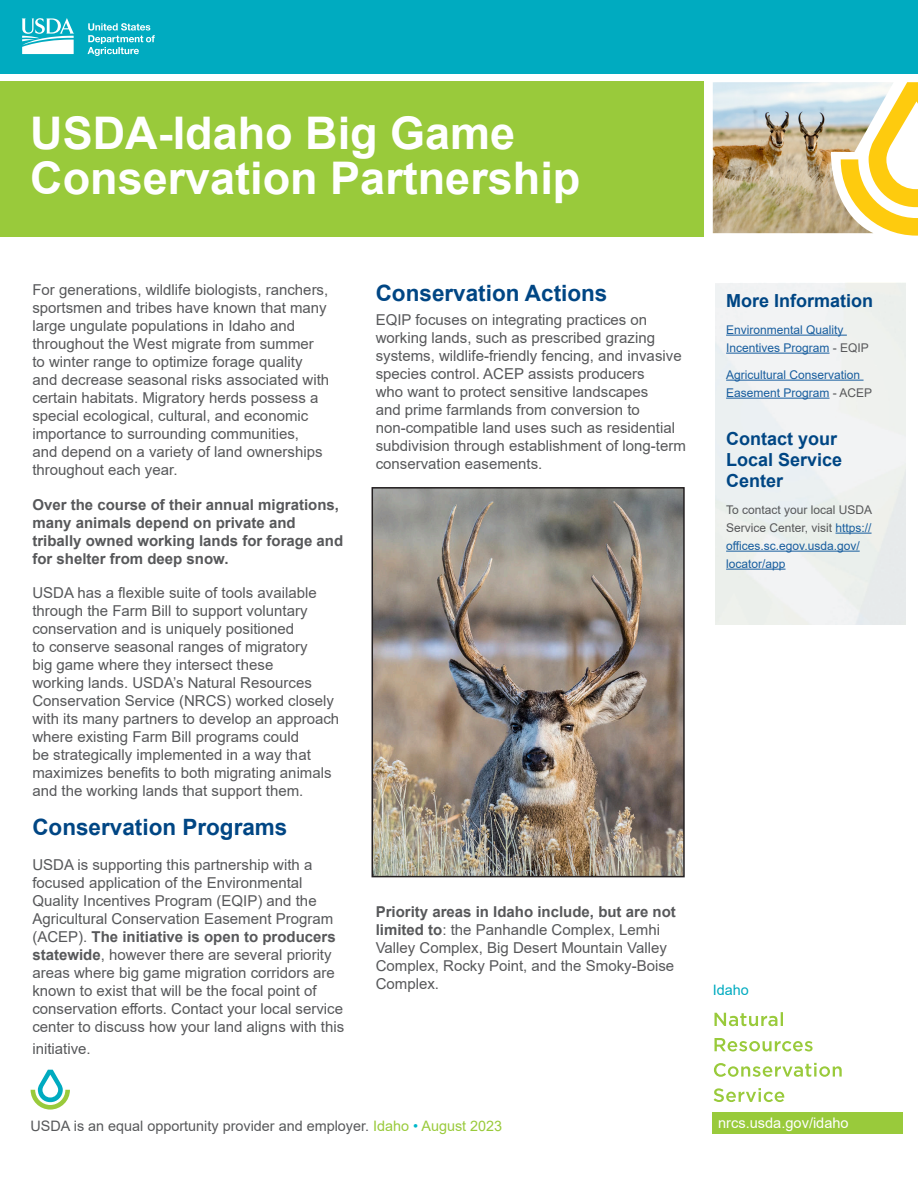
<style>
.page{position:relative;width:918px;height:1188px;background:#fff}
.page>*{position:absolute;margin:0;border:0;box-sizing:border-box;transform-origin:0 0}
.Fact_Sheet_Title{font:700 45px/45px "Arial";color:#fff}
.Body_Text{font:700 22.5px "Arial";color:#004684}
.Body_Subhead{font:700 22.5px "Arial";color:#004684}
.Sidebar_Title{font:700 18px/21px "Arial";color:#004684}
.Body_Text-2{font:15px/18px "Arial";color:#57585a}
.Body_Text-3{font:700 15px/18px "Arial";color:#57585a}
.t1{font:14.55px "Arial";color:#fff}
.t2{font:14.4px "Arial";color:#57585a}
.t3{font:14.4px "Arial";color:#00abc0}
.Sidebar_Text{font:12px/18px "Arial";color:#175d9e}
.s1{font-weight:700}
.s2{color:#57585a}
.s3{color:#99ca3b}
.s4{color:#00b7ca}
</style>
<div class="page">
<div style="left:0;top:82px;width:704px;height:155px;background:#99ca3b"></div>
<div style="left:0;top:0;width:918px;height:74px;background:#00abc0"></div>
<svg style="left:22px;top:18px;width:52px;height:36px"></svg>
<svg style="left:88px;top:23px;width:67px;height:33px"></svg>
<div style="left:713px;top:1112px;width:190px;height:22px;background:#99ca3b"></div>
<svg style="left:714px;top:1088px;width:70px;height:14px"></svg>
<svg style="left:714px;top:1063px;width:128px;height:14px"></svg>
<svg style="left:715px;top:1038px;width:98px;height:14px"></svg>
<svg style="left:715px;top:1012px;width:68px;height:14px"></svg>
<svg style="left:31px;top:1070px;width:39px;height:40px"></svg>
<hr style="left:726px;top:335px;width:121px;height:1px;background:#175d9e">
<hr style="left:726px;top:353px;width:104px;height:1px;background:#175d9e">
<hr style="left:726px;top:380px;width:138px;height:1px;background:#175d9e">
<hr style="left:726px;top:398px;width:104px;height:1px;background:#175d9e">
<hr style="left:836px;top:533px;width:36px;height:1px;background:#175d9e">
<hr style="left:726px;top:551px;width:134px;height:1px;background:#175d9e">
<hr style="left:726px;top:569px;width:60px;height:1px;background:#175d9e">
<svg style="left:713px;top:82px;width:205px;height:154px"></svg>
<img style="left:713px;top:82px;width:181px;height:151px">
<img style="left:375px;top:490px;width:307px;height:384px">
<div style="left:372px;top:487px;width:313px;height:390px;border:2px solid #231f20"></div>
<p class="Fact_Sheet_Title" style="left:30px;top:112px;width:552px">USDA-Idaho Big Game<br>Conservation Partnership</p>
<p class="Body_Text-2" style="left:32px;top:281px;width:298px">For generations, wildlife biologists, ranchers, sportsmen and tribes have known that many large ungulate populations in Idaho and throughout the West migrate from summer to winter range to optimize forage quality and decrease seasonal risks associated with certain habitats. Migratory herds possess a special ecological, cultural, and economic importance to surrounding communities,<br>and depend on a variety of land ownerships throughout each year.</p>
<p class="Body_Text-3" style="left:32px;top:496px;width:312px">Over the course of their annual migrations, many animals depend on private and tribally owned working lands for forage and for shelter from deep snow.</p>
<p class="Body_Text-2" style="left:32px;top:584px;width:308px">USDA has a flexible suite of tools available through the Farm Bill to support voluntary conservation and is uniquely positioned<br>to conserve seasonal ranges of migratory<br>big game where they intersect these<br>working lands. USDA’s Natural Resources Conservation Service (NRCS) worked closely with its many partners to develop an approach where existing Farm Bill programs could<br>be strategically implemented in a way that maximizes benefits to both migrating animals and the working lands that support them.</p>
<p class="Body_Text" style="left:32px;top:812px;width:257px">Conservation Programs</p>
<p class="Body_Text-2" style="left:32px;top:855px;width:313px">USDA is supporting this partnership with a focused application of the Environmental Quality Incentives Program (EQIP) and the Agricultural Conservation Easement Program (ACEP). <span class="s1">The initiative is open to producers statewide</span>, however there are several priority areas where big game migration corridors are known to exist that will be the focal point of conservation efforts. Contact your local service center to discuss how your land aligns with this</p>
<p class="Body_Text-2" style="left:32px;top:1040px;width:60px">initiative.</p>
<p class="Body_Subhead" style="left:376px;top:277px;width:233px">Conservation Actions</p>
<p class="Body_Text-2" style="left:376px;top:310px;width:312px">EQIP focuses on integrating practices on working lands, such as prescribed grazing systems, wildlife-friendly fencing, and invasive species control. ACEP assists producers<br>who want to protect sensitive landscapes<br>and prime farmlands from conversion to non-compatible land uses such as residential subdivision through establishment of long-term conservation easements.</p>
<p class="Sidebar_Title" style="left:726px;top:290px;width:149px">More Information</p>
<p class="Sidebar_Text" style="left:726px;top:321px;width:144px">Environmental Quality<br>Incentives Program <span class="s2">- EQIP</span></p>
<p class="Sidebar_Text" style="left:726px;top:366px;width:148px">Agricultural Conservation<br>Easement Program <span class="s2">- ACEP</span></p>
<p class="Sidebar_Title" style="left:726px;top:428px;width:118px">Contact your<br>Local Service<br>Center</p>
<p class="Sidebar_Text" style="left:726px;top:501px;width:148px"><span class="s2">To contact your local USDA<br>Service Center, visit</span> https:// offices.sc.egov.usda.gov/ locator/app</p>
<p class="Body_Text-2" style="left:376px;top:903px;width:302px"><span class="s1">Priority areas in Idaho include, but are not limited to</span>: the Panhandle Complex, Lemhi Valley Complex, Big Desert Mountain Valley Complex, Rocky Point, and the Smoky-Boise Complex.</p>
<p class="t3" style="left:713px;top:981px;width:38px">Idaho</p>
<p class="t2" style="left:31px;top:1116px;width:473px">USDA is an equal opportunity provider and employer. <span class="s3">Idaho</span> <span class="s4">•</span> <span class="s3">August 2023</span></p>
<p class="t1" style="left:718px;top:1113px;width:132px">nrcs.usda.gov/idaho</p>
</div>
